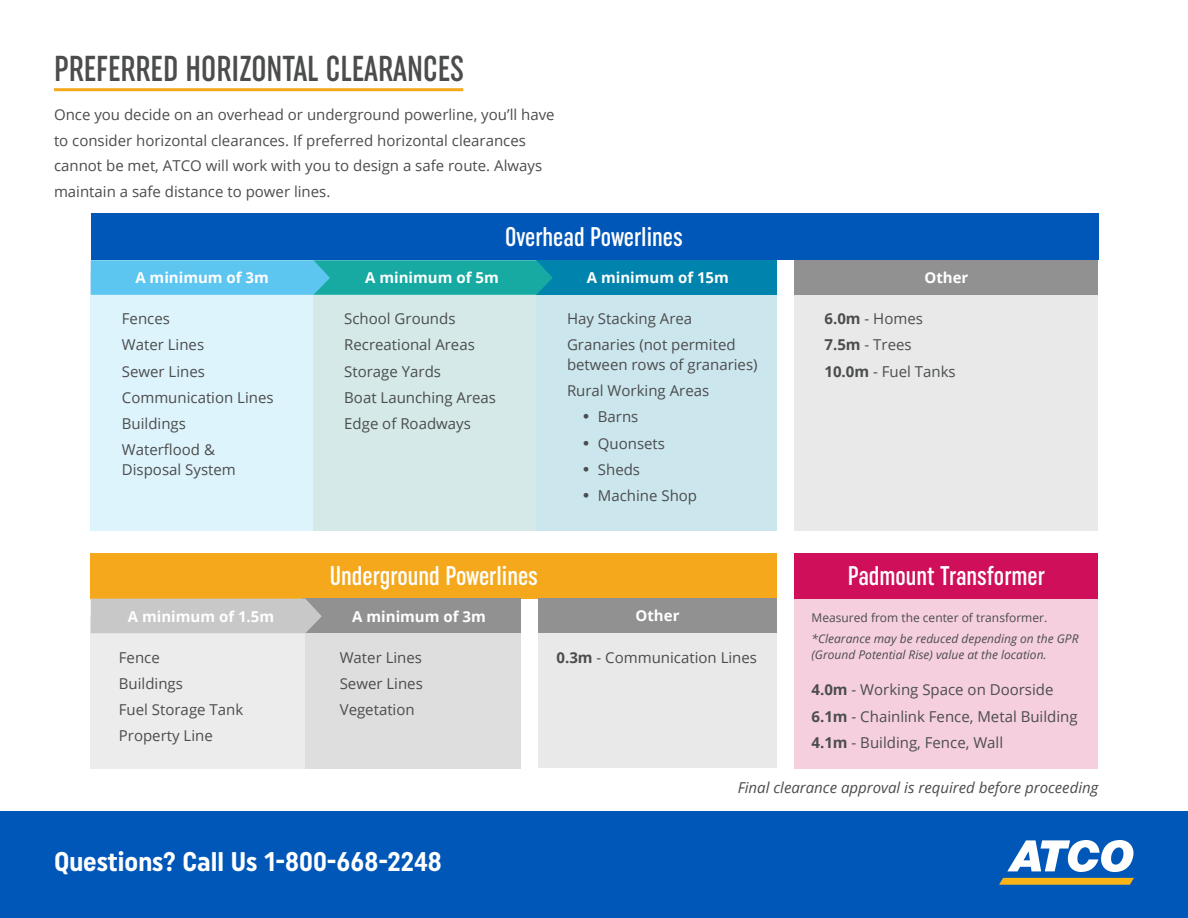
<style>
.page{position:relative;width:1188px;height:918px;background:#fff}
.page>*{position:absolute;margin:0;border:0;box-sizing:border-box;transform-origin:0 0}
.t1{font:500 extra-condensed 36px "Uniform";color:#4b4c4d}
.t2{font:500 extra-condensed 27px "Uniform";color:#fff}
.t3{font:700 condensed 27px "Uniform";color:#fff}
.t4{font:15px/25.5px "Open Sans";color:#4b4c4d}
.t5{font:700 15px "Open Sans";color:#fff}
.t6{font:italic 15px "Open Sans";color:#4b4c4d}
.t7{font:italic 12px "Open Sans";color:#4b4c4d}
.t8{font:12px "Open Sans";color:#4b4c4d}
.s1{font-family:"Futura";font-weight:500;font-stretch:condensed}
.s2{font-weight:700}
</style>
<div class="page">
<div style="left:0;top:812px;width:1188px;height:106px;background:#0057b8"></div>
<svg style="left:1007px;top:840px;width:127px;height:32px"></svg>
<svg style="left:999px;top:878px;width:135px;height:7px"></svg>
<div style="left:91px;top:273px;width:223px;height:257px;background:#def4fc"></div>
<div style="left:91px;top:617px;width:215px;height:151px;background:#ececec"></div>
<div style="left:91px;top:213px;width:1007px;height:47px;background:#0057b8"></div>
<div style="left:795px;top:553px;width:303px;height:47px;background:#cf0f59"></div>
<div style="left:91px;top:553px;width:686px;height:46px;background:#f5a81c"></div>
<div style="left:314px;top:273px;width:223px;height:257px;background:#d4e9e8"></div>
<div style="left:536px;top:273px;width:241px;height:257px;background:#cce6ee"></div>
<div style="left:795px;top:273px;width:303px;height:257px;background:#e9e9e9"></div>
<div style="left:795px;top:599px;width:303px;height:169px;background:#f5cfde"></div>
<div style="left:538px;top:616px;width:239px;height:152px;background:#e9e9e9"></div>
<div style="left:306px;top:617px;width:215px;height:151px;background:#dedede"></div>
<div style="left:536px;top:260px;width:241px;height:35px;background:#0083ac"></div>
<div style="left:795px;top:260px;width:303px;height:35px;background:#919191"></div>
<div style="left:538px;top:599px;width:239px;height:34px;background:#919191"></div>
<div style="left:302px;top:599px;width:219px;height:34px;background:#919191"></div>
<svg style="left:91px;top:260px;width:462px;height:35px;background:#3ab7ca"></svg>
<div style="left:91px;top:599px;width:231px;height:34px;background:#c8c8c8"></div>
<hr style="left:54px;top:88px;width:409px;height:3px;background:#f5a81c">
<p class="t1" style="left:54px;top:48px;width:412px">PREFERRED HORIZONTAL CLEARANCES</p>
<p class="t4" style="left:54px;top:101px;width:502px">Once you decide on an overhead or underground powerline, you’ll have to consider horizontal clearances. If preferred horizontal clearances cannot be met, ATCO will work with you to design a safe route. Always maintain a safe distance to power lines.</p>
<p class="t2" style="left:505px;top:220px;width:179px">Overhead Powerlines</p>
<p class="t5" style="left:135px;top:267px;width:135px">A minimum of 3m</p>
<p class="t5" style="left:365px;top:267px;width:135px">A minimum of 5m</p>
<p class="t5" style="left:587px;top:267px;width:144px">A minimum of 15m</p>
<p class="t5" style="left:924px;top:267px;width:45px">Other</p>
<p class="t4" style="left:122px;top:306px;width:50px">Fences</p>
<p class="t4" style="left:122px;top:332px;width:84px">Water Lines</p>
<p class="t4" style="left:122px;top:358px;width:85px">Sewer Lines</p>
<p class="t4" style="left:122px;top:384px;width:153px">Communication Lines</p>
<p class="t4" style="left:122px;top:411px;width:66px">Buildings</p>
<p class="t4" style="left:122px;top:440px;width:115px;line-height:19.5px">Waterflood &amp;<br>Disposal System</p>
<p class="t4" style="left:344px;top:306px;width:113px">School Grounds</p>
<p class="t4" style="left:344px;top:332px;width:132px">Recreational Areas</p>
<p class="t4" style="left:344px;top:358px;width:98px">Storage Yards</p>
<p class="t4" style="left:344px;top:384px;width:153px">Boat Launching Areas</p>
<p class="t4" style="left:344px;top:411px;width:128px">Edge of Roadways</p>
<p class="t4" style="left:567px;top:306px;width:127px">Hay Stacking Area</p>
<p class="t4" style="left:567px;top:335px;width:192px;line-height:19.5px">Granaries (not permited between rows of granaries)</p>
<p class="t4" style="left:567px;top:378px;width:144px">Rural Working Areas</p>
<p class="t4" style="left:581px;top:404px;width:59px"><span class="s1">•</span> Barns</p>
<p class="t4" style="left:581px;top:430px;width:86px"><span class="s1">•</span> Quonsets</p>
<p class="t4" style="left:581px;top:456px;width:61px"><span class="s1">•</span> Sheds</p>
<p class="t4" style="left:581px;top:483px;width:118px"><span class="s1">•</span> Machine Shop</p>
<p class="t4" style="left:825px;top:306px;width:100px"><span class="s2">6.0m</span> - Homes</p>
<p class="t4" style="left:825px;top:332px;width:89px"><span class="s2">7.5m</span> - Trees</p>
<p class="t4" style="left:825px;top:358px;width:133px"><span class="s2">10.0m</span> - Fuel Tanks</p>
<p class="t2" style="left:330px;top:560px;width:210px">Underground Powerlines</p>
<p class="t2" style="left:848px;top:560px;width:199px">Padmount Transformer</p>
<p class="t5" style="left:128px;top:605px;width:148px">A minimum of 1.5m</p>
<p class="t5" style="left:352px;top:605px;width:135px">A minimum of 3m</p>
<p class="t5" style="left:636px;top:605px;width:45px">Other</p>
<p class="t8" style="left:812px;top:609px;width:237px">Measured from the center of transformer.</p>
<p class="t7" style="left:812px;top:630px;width:269px">*Clearance may be reduced depending on the GPR</p>
<p class="t4" style="left:119px;top:644px;width:42px">Fence</p>
<p class="t7" style="left:812px;top:647px;width:237px">(Ground Potential Rise) value at the location.</p>
<p class="t4" style="left:119px;top:670px;width:66px">Buildings</p>
<p class="t4" style="left:119px;top:697px;width:126px">Fuel Storage Tank</p>
<p class="t4" style="left:119px;top:723px;width:95px">Property Line</p>
<p class="t4" style="left:557px;top:644px;width:202px"><span class="s2">0.3m</span> - Communication Lines</p>
<p class="t4" style="left:340px;top:644px;width:84px">Water Lines</p>
<p class="t4" style="left:340px;top:670px;width:85px">Sewer Lines</p>
<p class="t4" style="left:340px;top:697px;width:76px">Vegetation</p>
<p class="t4" style="left:812px;top:677px;width:243px"><span class="s2">4.0m</span> - Working Space on Doorside</p>
<p class="t4" style="left:812px;top:703px;width:268px"><span class="s2">6.1m</span> - Chainlink Fence, Metal Building</p>
<p class="t4" style="left:812px;top:729px;width:193px"><span class="s2">4.1m</span> - Building, Fence, Wall</p>
<h2 class="t3" style="left:54px;top:846px;width:389px">Questions? Call Us 1-800-668-2248</h2>
<p class="t6" style="left:738px;top:777px;width:362px">Final clearance approval is required before proceeding</p>
</div>
